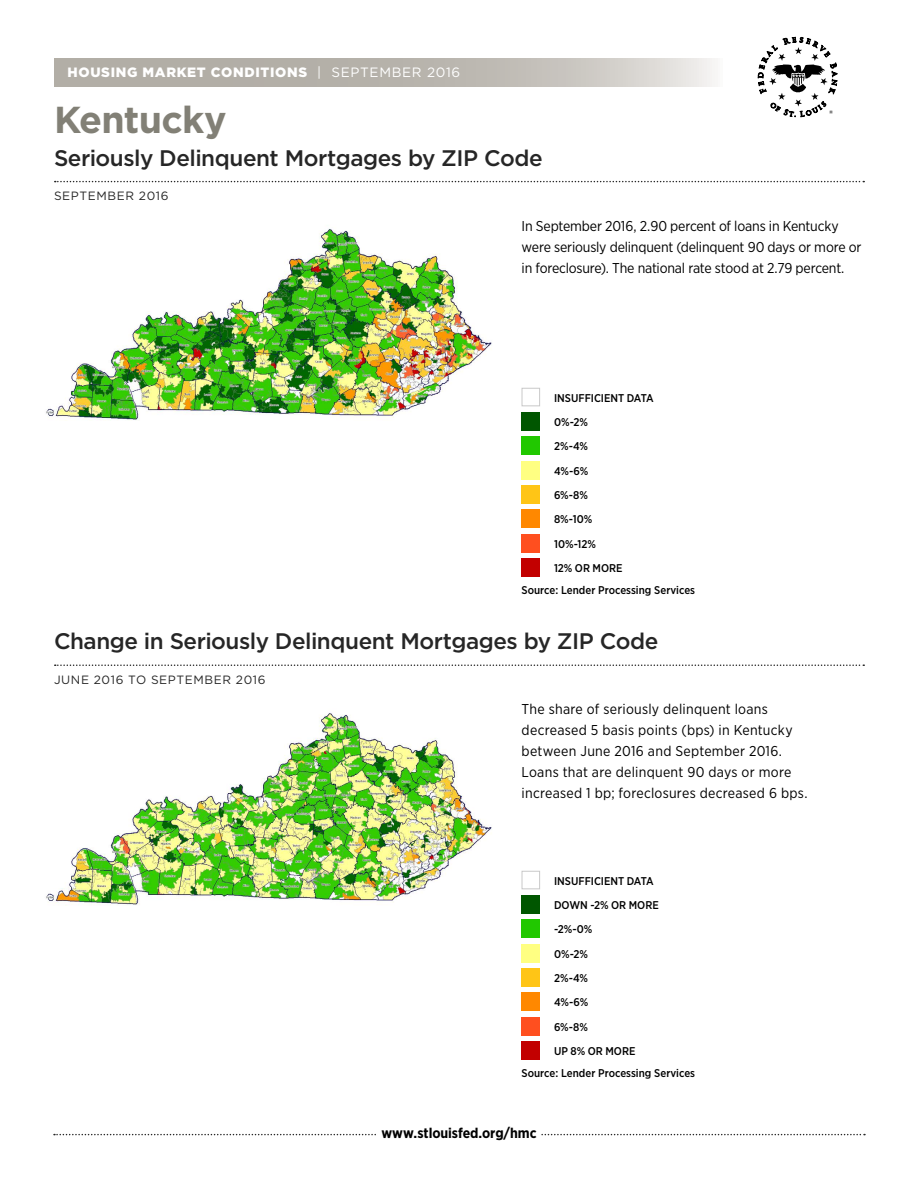
<style>
.page{position:relative;width:918px;height:1188px;background:#fff}
.page>*{position:absolute;margin:0;border:0;box-sizing:border-box;transform-origin:0 0}
.t1{font:700 37.5px "Gotham";letter-spacing:-.02em;color:#828076}
.t2{font:500 22.5px "Gotham";letter-spacing:-.02em;color:#262626}
.Figure_analysis_text{font:14.25px/21px "Gotham Narrow";letter-spacing:.01em;color:#000}
.Figure_analysis_text-2{font:14.25px/21px "Gotham Narrow";letter-spacing:-.01em;color:#000}
.t3{font:700 14.25px "Gotham Narrow";letter-spacing:-.005em;color:#000}
.t4{font:900 13.5px "Gotham";letter-spacing:.05em;color:#fff}
.t5{font:12px "Gotham";letter-spacing:.05em;color:#262626}
.t6{font:500 11.25px/24.3px "Gotham Narrow";color:#000}
.s1{font-weight:400}
</style>
<div class="page">
<img style="left:46px;top:228px;width:446px;height:192px">
<img style="left:46px;top:713px;width:446px;height:193px">
<div style="left:522px;top:388px;width:18px;height:18px;border:1px solid #c9c9c9"></div>
<div style="left:522px;top:412px;width:18px;height:19px;background:#005600"></div>
<div style="left:522px;top:437px;width:18px;height:18px;background:#21c800"></div>
<div style="left:522px;top:461px;width:18px;height:18px;background:#ffff82"></div>
<div style="left:522px;top:485px;width:18px;height:19px;background:#ffc516"></div>
<div style="left:522px;top:510px;width:18px;height:18px;background:#f80"></div>
<div style="left:522px;top:534px;width:18px;height:18px;background:#ff4f1f"></div>
<div style="left:522px;top:558px;width:18px;height:19px;background:#c20000"></div>
<div style="left:522px;top:871px;width:18px;height:18px;border:1px solid #c9c9c9"></div>
<div style="left:522px;top:895px;width:18px;height:19px;background:#005600"></div>
<div style="left:522px;top:920px;width:18px;height:18px;background:#21c800"></div>
<div style="left:522px;top:944px;width:18px;height:18px;background:#ffff82"></div>
<div style="left:522px;top:968px;width:18px;height:19px;background:#ffc516"></div>
<div style="left:522px;top:993px;width:18px;height:18px;background:#f80"></div>
<div style="left:522px;top:1017px;width:18px;height:18px;background:#ff4f1f"></div>
<div style="left:522px;top:1041px;width:18px;height:19px;background:#c20000"></div>
<svg style="left:55px;top:181px;width:809px;height:1px"></svg>
<svg style="left:55px;top:664px;width:809px;height:2px"></svg>
<svg style="left:54px;top:58px;width:661px;height:28px;background:#bebbb4"></svg>
<svg style="left:758px;top:36px;width:79px;height:81px"></svg>
<svg style="left:54px;top:1134px;width:811px;height:1px"></svg>
<div style="left:377px;top:1127px;width:164px;height:11px;background:#fff"></div>
<p class="t4" style="left:68px;top:63px;width:394px">HOUSING MARKET CONDITIONS <span class="s1">| SEPTEMBER 2016</span></p>
<p class="t1" style="left:54px;top:95px;width:174px">Kentucky</p>
<h2 class="t2" style="left:54px;top:143px;width:490px">Seriously Delinquent Mortgages by ZIP Code</h2>
<p class="t5" style="left:54px;top:189px;width:116px">SEPTEMBER 2016</p>
<p class="Figure_analysis_text-2" style="left:522px;top:215px;width:341px">In September 2016, 2.90 percent of loans in Kentucky were seriously delinquent (delinquent 90 days or more or in foreclosure). The national rate stood at 2.79 percent.</p>
<p class="t6" style="left:554px;top:385px;width:101px">INSUFFICIENT DATA<br>0%-2%<br>2%-4%<br>4%-6%<br>6%-8%<br>8%-10%<br>10%-12%<br>12% OR MORE</p>
<p class="t6" style="left:522px;top:578px;width:175px">Source: Lender Processing Services</p>
<h2 class="t2" style="left:54px;top:627px;width:606px">Change in Seriously Delinquent Mortgages by ZIP Code</h2>
<p class="t5" style="left:54px;top:672px;width:213px">JUNE 2016 TO SEPTEMBER 2016</p>
<p class="Figure_analysis_text" style="left:522px;top:698px;width:287px">The share of seriously delinquent loans decreased 5 basis points (bps) in Kentucky between June 2016 and September 2016.<br>Loans that are delinquent 90 days or more increased 1 bp; foreclosures decreased 6 bps.</p>
<p class="t6" style="left:554px;top:868px;width:106px">INSUFFICIENT DATA<br>DOWN -2% OR MORE -2%-0%<br>0%-2%<br>2%-4%<br>4%-6%<br>6%-8%<br>UP 8% OR MORE</p>
<p class="t6" style="left:522px;top:1061px;width:175px">Source: Lender Processing Services</p>
<p class="t3" style="left:381px;top:1124px;width:157px">www.stlouisfed.org/hmc</p>
</div>
